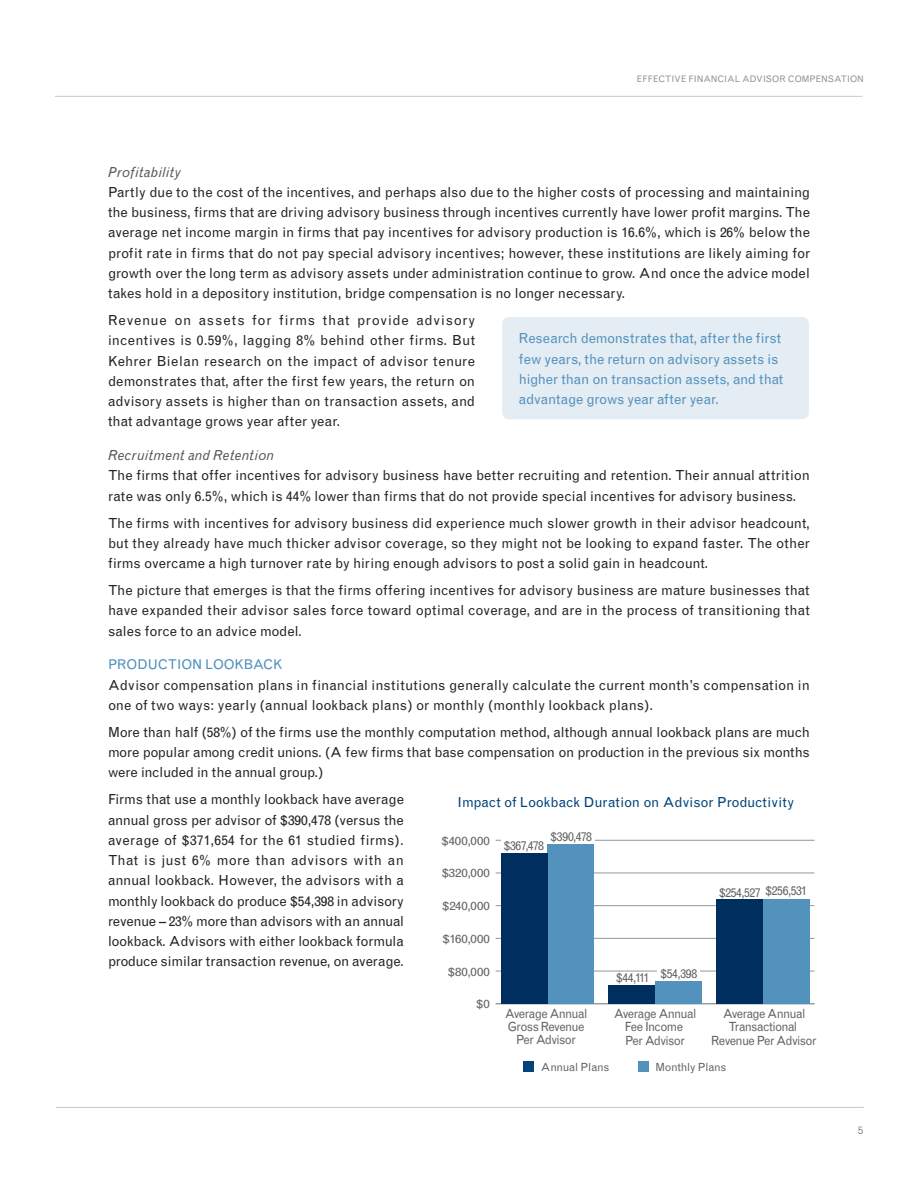
<style>
.page{position:relative;width:918px;height:1188px;background:#fff}
.page>*{position:absolute;margin:0;border:0;box-sizing:border-box;transform-origin:0 0}
.Body_Copy{font:13.8px/20.2px "Grotesque MTRJ Corrected";color:#262324;text-align:justify}
.Body_Copy-2{font:13.8px/20.2px "Grotesque MTRJ Corrected";letter-spacing:-.01em;color:#5292bd}
.Subhead_-_Light_Blue{font:13.8px "Grotesque MTRJ Corrected";color:#00447b}
.Body_Copy-3{font:italic 13.8px "Grotesque MTRJ Corrected";color:#59595c}
.Subhead_-_3rd_Tier{font:italic 13.8px "Grotesque MTRJ Corrected";letter-spacing:.015em;color:#59595c}
.Subhead_-_Light_Blue-2{font:13.5px "Grotesque MTRJ Corrected";letter-spacing:-.01em;color:#5292bd}
.t1{font:12.75px/13.4px "Grotesque MTRJ Corrected";letter-spacing:-.05em;color:#656568;text-align:center;scale:.95 1}
.t2{font:12.75px "Grotesque MTRJ Corrected";letter-spacing:-.03em;color:#656568;scale:.95 1}
.t3{font:12px "Grotesque MTRJ Corrected";letter-spacing:.01em;color:#656568;scale:1.1 1}
.Body_Copy-4{font:11.25px "Grotesque MTRJ Corrected";letter-spacing:-.02em;color:#656568}
.t4{font:300 10.5px "Grotesque MTRJ Corrected";color:#262324}
.t5{font:9px "Grotesque MTRJ Corrected";color:#949699}
</style>
<div class="page">
<hr style="left:55px;top:96px;width:807px;height:1px;background:#c7c8ca">
<hr style="left:56px;top:1107px;width:808px;height:1px;background:#c7c8ca">
<div style="left:502px;top:317px;width:307px;height:102px;background:#e4ecf4;border-radius:7px"></div>
<hr style="left:496px;top:1003px;width:319px;height:1px;background:#949699">
<hr style="left:496px;top:971px;width:319px;height:1px;background:#949699">
<hr style="left:496px;top:938px;width:319px;height:1px;background:#949699">
<hr style="left:496px;top:905px;width:319px;height:1px;background:#949699">
<hr style="left:496px;top:873px;width:319px;height:1px;background:#949699">
<hr style="left:496px;top:840px;width:319px;height:1px;background:#949699">
<div style="left:547px;top:844px;width:47px;height:160px;background:#5292bd"></div>
<div style="left:655px;top:982px;width:46px;height:22px;background:#5292bd"></div>
<div style="left:763px;top:899px;width:46px;height:105px;background:#5292bd"></div>
<div style="left:501px;top:854px;width:46px;height:150px;background:#002e5e"></div>
<div style="left:609px;top:986px;width:46px;height:18px;background:#002e5e"></div>
<div style="left:717px;top:900px;width:46px;height:104px;background:#002e5e"></div>
<hr style="left:657px;top:969px;width:43px;height:4px;background:#fff">
<hr style="left:501px;top:838px;width:94px;height:4px;background:#fff">
<div style="left:523px;top:1061px;width:11px;height:11px;background:#00447b"></div>
<div style="left:638px;top:1061px;width:11px;height:11px;background:#5292bd"></div>
<p class="t5" style="left:637px;top:73px;width:229px">EFFECTIVE FINANCIAL ADVISOR COMPENSATION</p>
<p class="Subhead_-_3rd_Tier" style="left:108px;top:164px;width:75px">Profitability</p>
<p class="Body_Copy" style="left:108px;top:182px;width:704px">Partly due to the cost of the incentives, and perhaps also due to the higher costs of processing and maintaining the business, firms that are driving advisory business through incentives currently have lower profit margins. The average net income margin in firms that pay incentives for advisory production is 16.6%, which is 26% below the profit rate in firms that do not pay special advisory incentives; however, these institutions are likely aiming for growth over the long term as advisory assets under administration continue to grow. And once the advice model takes hold in a depository institution, bridge compensation is no longer necessary.</p>
<p class="Body_Copy" style="left:108px;top:310px;width:369px">Revenue on assets for firms that provide advisory incentives is 0.59%, lagging 8% behind other firms. But Kehrer Bielan research on the impact of advisor tenure demonstrates that, after the first few years, the return on advisory assets is higher than on transaction assets, and that advantage grows year after year.</p>
<p class="Body_Copy-3" style="left:108px;top:447px;width:168px">Recruitment and Retention</p>
<p class="Body_Copy" style="left:108px;top:466px;width:703px">The firms that offer incentives for advisory business have better recruiting and retention. Their annual attrition rate was only 6.5%, which is 44% lower than firms that do not provide special incentives for advisory business.</p>
<p class="Body_Copy" style="left:108px;top:513px;width:704px">The firms with incentives for advisory business did experience much slower growth in their advisor headcount, but they already have much thicker advisor coverage, so they might not be looking to expand faster. The other firms overcame a high turnover rate by hiring enough advisors to post a solid gain in headcount.</p>
<p class="Body_Copy" style="left:108px;top:580px;width:703px">The picture that emerges is that the firms offering incentives for advisory business are mature businesses that have expanded their advisor sales force toward optimal coverage, and are in the process of transitioning that sales force to an advice model.</p>
<p class="Subhead_-_Light_Blue-2" style="left:108px;top:657px;width:176px">PRODUCTION LOOKBACK</p>
<p class="Body_Copy" style="left:108px;top:675px;width:703px">Advisor compensation plans in financial institutions generally calculate the current month’s compensation in one of two ways: yearly (annual lookback plans) or monthly (monthly lookback plans).</p>
<p class="Body_Copy" style="left:108px;top:722px;width:704px">More than half (58%) of the firms use the monthly computation method, although annual lookback plans are much more popular among credit unions. (A few firms that base compensation on production in the previous six months were included in the annual group.)</p>
<p class="Body_Copy" style="left:108px;top:790px;width:298px">Firms that use a monthly lookback have average annual gross per advisor of $390,478 (versus the average of $371,654 for the 61 studied firms).<br>That is just 6% more than advisors with an annual lookback. However, the advisors with a monthly lookback do produce $54,398 in advisory revenue – 23% more than advisors with an annual lookback. Advisors with either lookback formula produce similar transaction revenue, on average.</p>
<p class="Body_Copy-2" style="left:519px;top:329px;width:266px">Research demonstrates that, after the first few years, the return on advisory assets is higher than on transaction assets, and that advantage grows year after year.</p>
<p class="Subhead_-_Light_Blue" style="left:458px;top:794px;width:338px">Impact of Lookback Duration on Advisor Productivity</p>
<p class="t1" style="left:550px;top:830px;width:45px">$390,478</p>
<p class="t3" style="left:441px;top:834px;width:46px">$400,000</p>
<p class="t1" style="left:503px;top:839px;width:44px">$367,478</p>
<p class="t3" style="left:441px;top:866px;width:46px">$320,000</p>
<p class="t1" style="left:719px;top:885px;width:94px">$254,527 $256,531</p>
<p class="t3" style="left:442px;top:899px;width:45px">$240,000</p>
<p class="t3" style="left:442px;top:932px;width:45px">$160,000</p>
<p class="t3" style="left:447px;top:964px;width:40px">$80,000</p>
<p class="t2" style="left:616px;top:968px;width:87px">$44,111 $54,398</p>
<p class="t3" style="left:476px;top:997px;width:14px">$0</p>
<p class="t1" style="left:505px;top:1007px;width:88px">Average Annual<br>Gross Revenue<br>Per Advisor</p>
<p class="t1" style="left:614px;top:1007px;width:88px">Average Annual<br>Fee Income<br>Per Advisor</p>
<p class="t1" style="left:711px;top:1007px;width:112px">Average Annual<br>Transactional<br>Revenue Per Advisor</p>
<p class="Body_Copy-4" style="left:541px;top:1060px;width:70px">Annual Plans</p>
<p class="Body_Copy-4" style="left:656px;top:1060px;width:72px">Monthly Plans</p>
<p class="t4" style="left:858px;top:1124px;width:7px">5</p>
</div>
